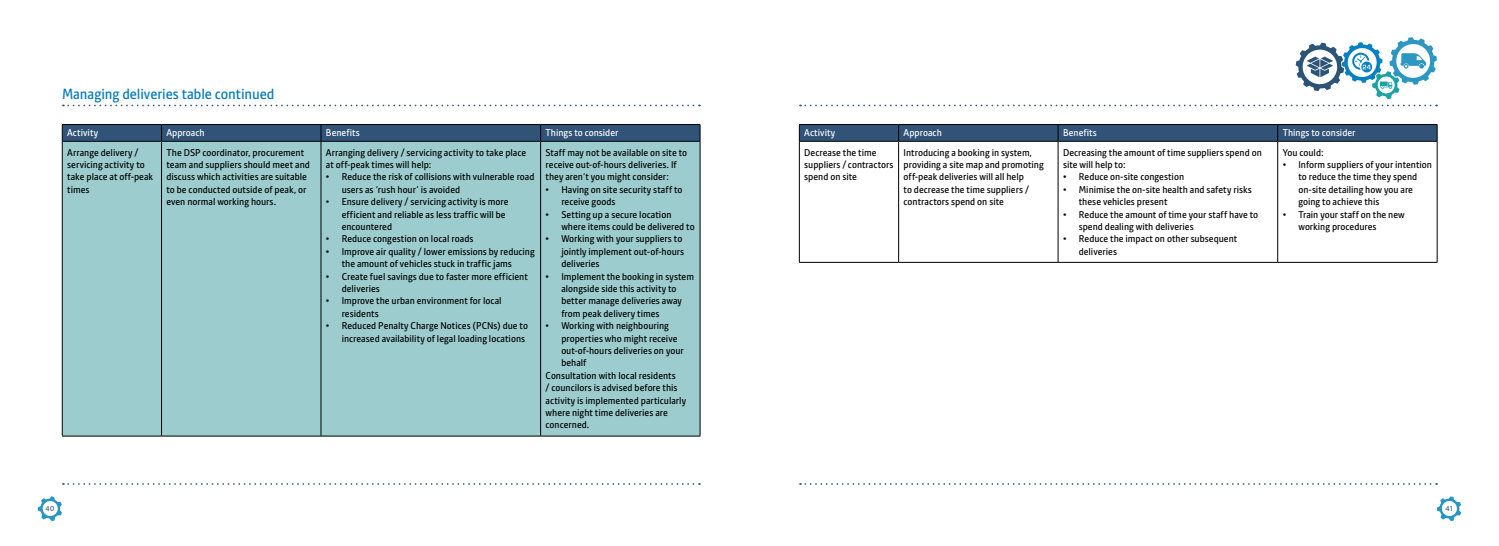
<style>
.page{position:relative;width:1499px;height:546px;background:#fff}
.page>*{position:absolute;margin:0;border:0;box-sizing:border-box;transform-origin:0 0}
.t1{font:14.44px "Pantograph Sans";letter-spacing:-.01em;color:#037bb9}
.t2{font:9.62px/12.4px "Pantograph Sans";color:#000}
.t3{font:9.62px "Pantograph Sans";color:#fff}
.t4{font:7px "Pantograph Sans";color:#315377}
</style>
<div class="page">
<svg style="left:38px;top:496px;width:24px;height:25px"></svg>
<svg style="left:1437px;top:496px;width:23px;height:25px"></svg>
<svg style="left:63px;top:105px;width:637px;height:1px"></svg>
<svg style="left:800px;top:105px;width:636px;height:1px"></svg>
<svg style="left:800px;top:483px;width:636px;height:2px"></svg>
<svg style="left:63px;top:483px;width:637px;height:2px"></svg>
<svg style="left:1295px;top:37px;width:141px;height:62px"></svg>
<div style="left:63px;top:142px;width:636px;height:293px;background:#9cccce"></div>
<hr style="left:62px;top:141px;width:99px;height:1px;background:#000">
<hr style="left:161px;top:141px;width:160px;height:1px;background:#000">
<hr style="left:161px;top:142px;width:1px;height:293px;background:#000">
<hr style="left:321px;top:141px;width:219px;height:1px;background:#000">
<hr style="left:320px;top:142px;width:1px;height:293px;background:#000">
<hr style="left:540px;top:141px;width:159px;height:1px;background:#000">
<hr style="left:540px;top:142px;width:1px;height:293px;background:#000">
<hr style="left:62px;top:435px;width:99px;height:1px;background:#000">
<hr style="left:161px;top:435px;width:160px;height:1px;background:#000">
<hr style="left:321px;top:435px;width:219px;height:1px;background:#000">
<hr style="left:540px;top:435px;width:160px;height:1px;background:#000">
<svg style="left:62px;top:124px;width:638px;height:17px;background:#2d4c6e"></svg>
<hr style="left:62px;top:141px;width:1px;height:294px;background:#000">
<hr style="left:699px;top:141px;width:1px;height:294px;background:#000">
<svg style="left:800px;top:142px;width:636px;height:120px"></svg>
<hr style="left:799px;top:141px;width:99px;height:1px;background:#000">
<hr style="left:898px;top:141px;width:159px;height:1px;background:#000">
<hr style="left:898px;top:142px;width:1px;height:120px;background:#000">
<hr style="left:1057px;top:141px;width:220px;height:1px;background:#000">
<hr style="left:1057px;top:142px;width:1px;height:120px;background:#000">
<hr style="left:1277px;top:141px;width:159px;height:1px;background:#000">
<hr style="left:1277px;top:142px;width:1px;height:120px;background:#000">
<svg style="left:799px;top:124px;width:638px;height:17px;background:#2d4c6e"></svg>
<hr style="left:799px;top:141px;width:1px;height:121px;background:#000">
<hr style="left:1436px;top:141px;width:1px;height:121px;background:#000">
<hr style="left:799px;top:262px;width:99px;height:1px;background:#000">
<hr style="left:898px;top:262px;width:159px;height:1px;background:#000">
<hr style="left:1057px;top:262px;width:220px;height:1px;background:#000">
<hr style="left:1277px;top:262px;width:160px;height:1px;background:#000">
<h1 class="t1" style="left:62px;top:85px;width:214px">Managing deliveries table continued</h1>
<p class="t3" style="left:67px;top:127px;width:32px">Activity</p>
<p class="t3" style="left:166px;top:127px;width:40px">Approach</p>
<p class="t3" style="left:326px;top:127px;width:35px">Benefits</p>
<p class="t3" style="left:545px;top:127px;width:74px">Things to consider</p>
<p class="t2" style="left:67px;top:146px;width:87px">Arrange delivery / servicing activity to take place at off-peak times</p>
<p class="t2" style="left:166px;top:146px;width:145px">The DSP coordinator, procurement team and suppliers should meet and discuss which activities are suitable to be conducted outside of peak, or even normal working hours.</p>
<p class="t2" style="left:326px;top:146px;width:202px">Arranging delivery / servicing activity to take place at off-peak times will help:</p>
<p class="t2" style="left:545px;top:146px;width:143px">Staff may not be available on site to receive out-of-hours deliveries. If they aren’t you might consider:</p>
<p class="t2" style="left:561px;top:183px;width:123px;text-indent:-16px">• Having on site security staff to receive goods</p>
<p class="t2" style="left:561px;top:208px;width:135px;text-indent:-16px">• Setting up a secure location where items could be delivered to</p>
<p class="t2" style="left:561px;top:233px;width:124px;text-indent:-16px">• Working with your suppliers to jointly implement out-of-hours deliveries</p>
<p class="t2" style="left:561px;top:270px;width:134px;text-indent:-16px">• Implement the booking in system alongside side this activity to better manage deliveries away from peak delivery times</p>
<p class="t2" style="left:545px;top:319px;width:125px">• Working with neighbouring</p>
<p class="t2" style="left:561px;top:332px;width:118px">properties who might receive</p>
<p class="t2" style="left:561px;top:344px;width:124px">out-of-hours deliveries on your</p>
<p class="t2" style="left:561px;top:357px;width:27px">behalf</p>
<p class="t2" style="left:545px;top:369px;width:132px">Consultation with local residents</p>
<p class="t2" style="left:545px;top:381px;width:133px">/ councilors is advised before this</p>
<p class="t2" style="left:545px;top:394px;width:142px">activity is implemented particularly</p>
<p class="t2" style="left:545px;top:406px;width:124px">where night time deliveries are</p>
<p class="t2" style="left:545px;top:419px;width:45px">concerned.</p>
<p class="t2" style="left:342px;top:171px;width:194px;text-indent:-16px">• Reduce the risk of collisions with vulnerable road users as ‘rush hour’ is avoided</p>
<p class="t2" style="left:342px;top:195px;width:168px;text-indent:-16px">• Ensure delivery / servicing activity is more efficient and reliable as less traffic will be encountered</p>
<p class="t2" style="left:326px;top:233px;width:149px">• Reduce congestion on local roads</p>
<p class="t2" style="left:342px;top:245px;width:194px;text-indent:-16px">• Improve air quality / lower emissions by reducing the amount of vehicles stuck in traffic jams</p>
<p class="t2" style="left:342px;top:270px;width:188px;text-indent:-16px">• Create fuel savings due to faster more efficient deliveries</p>
<p class="t2" style="left:342px;top:295px;width:161px;text-indent:-16px">• Improve the urban environment for local residents</p>
<p class="t2" style="left:342px;top:319px;width:188px;text-indent:-16px">• Reduced Penalty Charge Notices (PCNs) due to increased availability of legal loading locations</p>
<p class="t3" style="left:804px;top:127px;width:32px">Activity</p>
<p class="t3" style="left:903px;top:127px;width:40px">Approach</p>
<p class="t3" style="left:1062px;top:127px;width:35px">Benefits</p>
<p class="t3" style="left:1282px;top:127px;width:74px">Things to consider</p>
<p class="t2" style="left:804px;top:146px;width:91px">Decrease the time suppliers / contractors spend on site</p>
<p class="t2" style="left:903px;top:146px;width:142px">Introducing a booking in system, providing a site map and promoting off-peak deliveries will all help<br>to decrease the time suppliers / contractors spend on site</p>
<p class="t2" style="left:1062px;top:146px;width:200px">Decreasing the amount of time suppliers spend on site will help to:</p>
<p class="t2" style="left:1282px;top:146px;width:42px">You could:</p>
<p class="t2" style="left:1298px;top:158px;width:135px;text-indent:-16px">• Inform suppliers of your intention to reduce the time they spend on-site detailing how you are going to achieve this</p>
<p class="t2" style="left:1298px;top:208px;width:108px;text-indent:-16px">• Train your staff on the new working procedures</p>
<p class="t2" style="left:1062px;top:171px;width:123px">• Reduce on-site congestion</p>
<p class="t2" style="left:1078px;top:183px;width:174px;text-indent:-16px">• Minimise the on-site health and safety risks these vehicles present</p>
<p class="t2" style="left:1078px;top:208px;width:181px;text-indent:-16px">• Reduce the amount of time your staff have to spend dealing with deliveries</p>
<p class="t2" style="left:1078px;top:233px;width:160px;text-indent:-16px">• Reduce the impact on other subsequent deliveries</p>
<p class="t4" style="left:46px;top:504px;width:10px">40</p>
<p class="t4" style="left:1445px;top:504px;width:9px">41</p>
</div>
